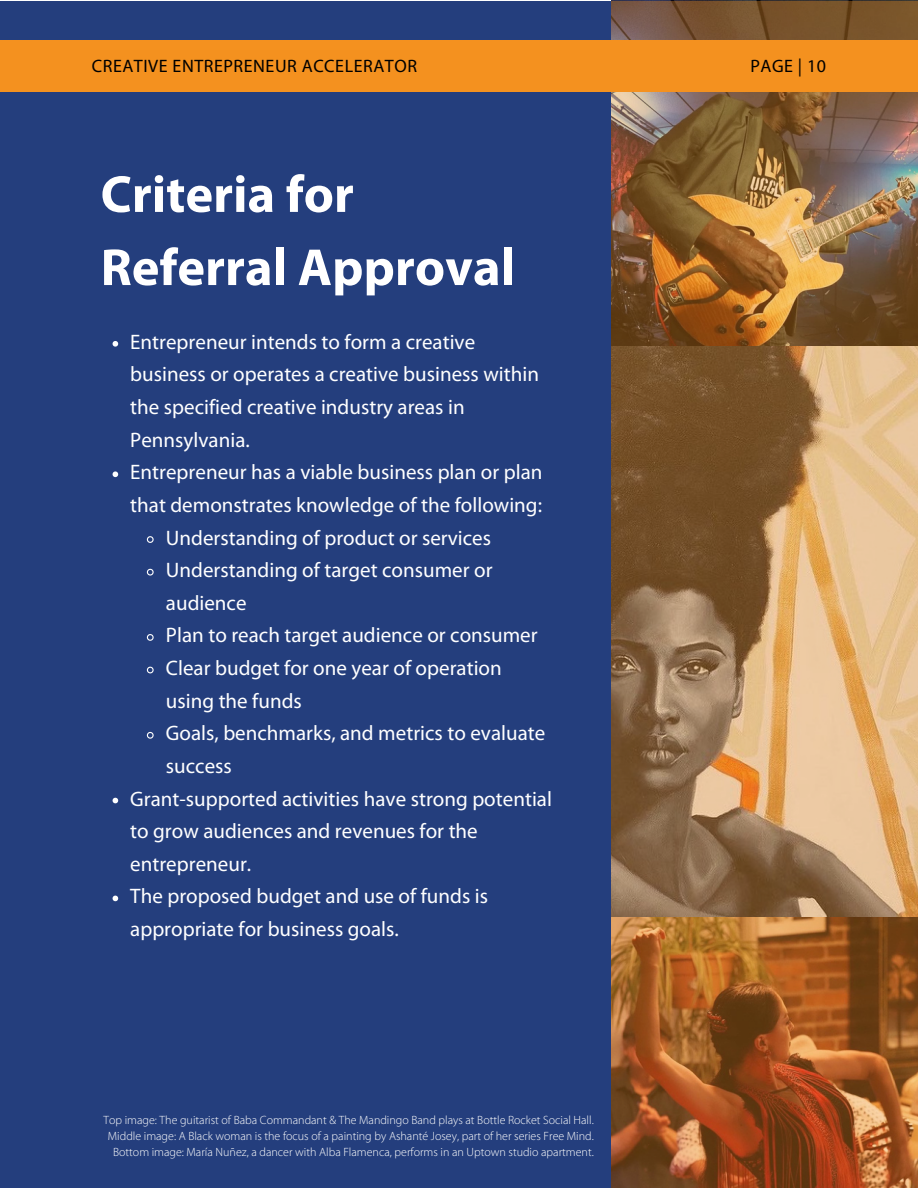
<style>
.page{position:relative;width:918px;height:1188px;background:#fff}
.page>*{position:absolute;margin:0;border:0;box-sizing:border-box;transform-origin:0 0}
.t1{font:700 52.5px/73.2px "Myriad Pro";color:#fff}
.t2{font:21px/32.7px "Myriad Pro";color:#fff}
.t3{font:18px "Myriad Pro";letter-spacing:.03em;color:#000}
.t4{font:300 12px/16px "Myriad Pro";color:#fff;text-align:center}
</style>
<div class="page">
<div style="left:0;top:1px;width:611px;height:1187px;background:#243e7d"></div>
<img style="left:611px;top:1px;width:307px;height:1187px">
<div style="left:0;top:40px;width:918px;height:51px;background:#f4911f"></div>
<svg style="left:113px;top:341px;width:5px;height:6px"></svg>
<svg style="left:113px;top:471px;width:5px;height:6px"></svg>
<svg style="left:146px;top:536px;width:8px;height:7px"></svg>
<svg style="left:146px;top:568px;width:8px;height:8px"></svg>
<svg style="left:146px;top:634px;width:8px;height:7px"></svg>
<svg style="left:146px;top:666px;width:8px;height:8px"></svg>
<svg style="left:146px;top:731px;width:8px;height:8px"></svg>
<svg style="left:113px;top:798px;width:5px;height:5px"></svg>
<svg style="left:113px;top:896px;width:5px;height:5px"></svg>
<p class="t3" style="left:92px;top:58px;width:327px">CREATIVE ENTREPRENEUR ACCELERATOR</p>
<p class="t3" style="left:750px;top:58px;width:77px">PAGE | 10</p>
<p class="t1" style="left:101px;top:162px;width:416px">Criteria for<br>Referral Approval</p>
<p class="t2" style="left:130px;top:327px;width:410px">Entrepreneur intends to form a creative business or operates a creative business within the specified creative industry areas in Pennsylvania.</p>
<p class="t2" style="left:130px;top:458px;width:414px">Entrepreneur has a viable business plan or plan that demonstrates knowledge of the following:</p>
<p class="t2" style="left:166px;top:523px;width:327px">Understanding of product or services</p>
<p class="t2" style="left:166px;top:556px;width:328px">Understanding of target consumer or audience</p>
<p class="t2" style="left:166px;top:621px;width:373px">Plan to reach target audience or consumer</p>
<p class="t2" style="left:166px;top:654px;width:337px">Clear budget for one year of operation using the funds</p>
<p class="t2" style="left:166px;top:719px;width:381px">Goals, benchmarks, and metrics to evaluate success</p>
<p class="t2" style="left:130px;top:784px;width:423px">Grant-supported activities have strong potential to grow audiences and revenues for the entrepreneur.</p>
<p class="t2" style="left:130px;top:882px;width:359px">The proposed budget and use of funds is appropriate for business goals.</p>
<p class="t4" style="left:104px;top:1113px;width:492px">Top image: The guitarist of Baba Commandant &amp; The Mandingo Band plays at Bottle Rocket Social Hall.</p>
<p class="t4" style="left:108px;top:1129px;width:487px">Middle image: A Black woman is the focus of a painting by Ashanté Josey, part of her series Free Mind.<br>Bottom image: María Nuñez, a dancer with Alba Flamenca, performs in an Uptown studio apartment.</p>
</div>
